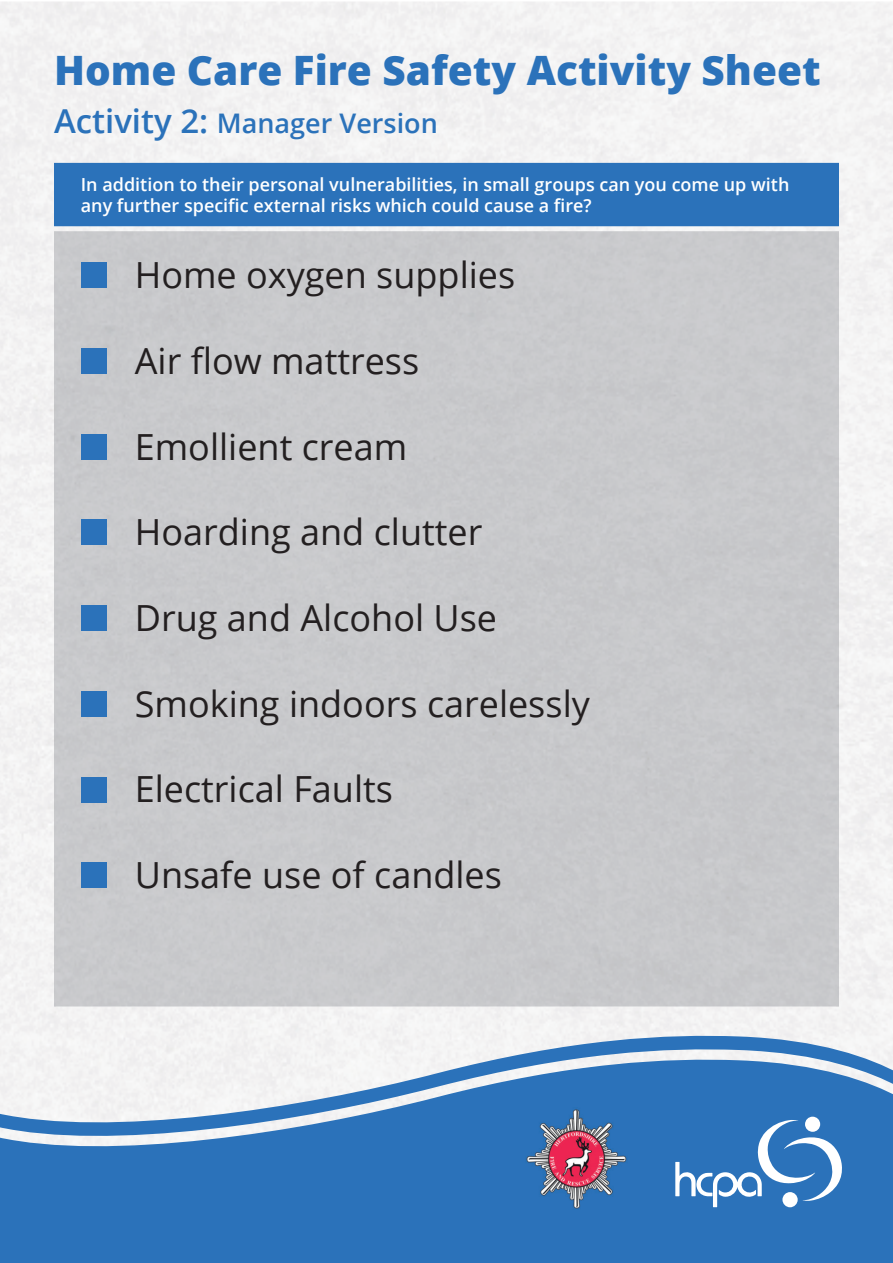
<style>
.page{position:relative;width:893px;height:1263px;background:#fff}
.page>*{position:absolute;margin:0;border:0;box-sizing:border-box;transform-origin:0 0}
.t1{font:800 40.5px "Open Sans";color:#2b72ba}
.t2{font:36px "Open Sans";color:#231f20}
.t3{font:600 27px "Open Sans";color:#2b72ba}
.t4{font:600 18px/21.6px "Open Sans";color:#fff}
.s1{font-size:33px}
</style>
<div class="page">
<div style="left:0;top:1151px;width:893px;height:112px;background:#2b72ba"></div>
<svg style="left:0;top:1034px;width:893px;height:117px"></svg>
<div style="left:54px;top:163px;width:785px;height:63px;background:#2b72ba"></div>
<div style="left:805px;top:1117px;width:15px;height:15px;background:#fff;border-radius:50%"></div>
<svg style="left:675px;top:1120px;width:167px;height:87px"></svg>
<img style="left:525px;top:1107px;width:102px;height:103px">
<div style="left:54px;top:231px;width:785px;height:775px;background:#c8c9cc"></div>
<div style="left:81px;top:262px;width:26px;height:26px;background:#2b72ba"></div>
<div style="left:81px;top:348px;width:26px;height:26px;background:#2b72ba"></div>
<div style="left:81px;top:434px;width:26px;height:26px;background:#2b72ba"></div>
<div style="left:81px;top:519px;width:26px;height:26px;background:#2b72ba"></div>
<div style="left:81px;top:605px;width:26px;height:26px;background:#2b72ba"></div>
<div style="left:81px;top:691px;width:26px;height:26px;background:#2b72ba"></div>
<div style="left:81px;top:777px;width:26px;height:25px;background:#2b72ba"></div>
<div style="left:81px;top:862px;width:26px;height:26px;background:#2b72ba"></div>
<p class="t1" style="left:54px;top:39px;width:768px">Home Care Fire Safety Activity Sheet</p>
<p class="t3" style="left:54px;top:105px;width:385px"><span class="s1">Activity 2:</span> Manager Version</p>
<p class="t4" style="left:81px;top:173px;width:710px">In addition to their personal vulnerabilities, in small groups can you come up with any further specific external risks which could cause a fire?</p>
<p class="t2" style="left:135px;top:250px;width:382px">Home oxygen supplies</p>
<p class="t2" style="left:135px;top:336px;width:286px">Air flow mattress</p>
<p class="t2" style="left:135px;top:422px;width:274px">Emollient cream</p>
<p class="t2" style="left:135px;top:507px;width:349px">Hoarding and clutter</p>
<p class="t2" style="left:135px;top:593px;width:364px">Drug and Alcohol Use</p>
<p class="t2" style="left:135px;top:679px;width:457px">Smoking indoors carelessly</p>
<p class="t2" style="left:135px;top:765px;width:260px">Electrical Faults</p>
<p class="t2" style="left:135px;top:850px;width:369px">Unsafe use of candles</p>
</div>
